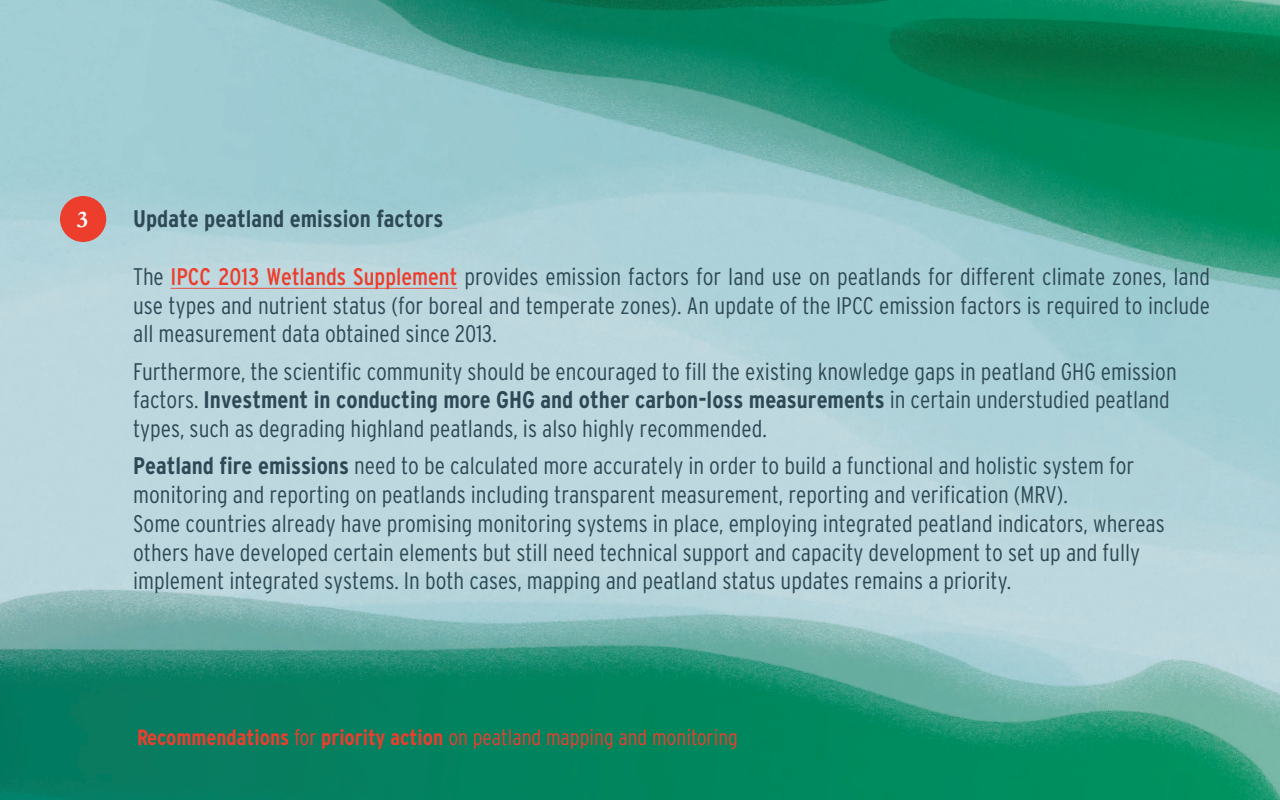
<style>
.page{position:relative;width:1280px;height:800px;background:#fff}
.page>*{position:absolute;margin:0;border:0;box-sizing:border-box;transform-origin:0 0}
.t1{font:300 24px/28.8px "Interstate Condensed";color:#2e4956}
.t2{font:700 24px "Interstate Condensed";color:#2e4956}
.t3{font:700 24px "Garamond";color:#fff}
.t4{font:300 22px "Interstate Condensed";color:#ec3d2d}
.s1{font-weight:400;color:#ec3d2d}
.s2{font-weight:700}
</style>
<div class="page">
<img style="left:0;top:0;width:1280px;height:800px">
<div style="left:60px;top:196px;width:46px;height:46px;background:#ec3d2d;border-radius:50%"></div>
<hr style="left:171px;top:288px;width:286px;height:1px;background:#ec3d2d">
<p class="t3" style="left:77px;top:203px;width:13px">3</p>
<p class="t2" style="left:133px;top:206px;width:312px">Update peatland emission factors</p>
<p class="t1" style="left:133px;top:262px;width:1079px;text-align:justify">The <span class="s1">IPCC 2013 Wetlands Supplement</span> provides emission factors for land use on peatlands for different climate zones, land use types and nutrient status (for boreal and temperate zones). An update of the IPCC emission factors is required to include all measurement data obtained since 2013.</p>
<p class="t1" style="left:133px;top:357px;width:1045px">Furthermore, the scientific community should be encouraged to fill the existing knowledge gaps in peatland GHG emission factors. <span class="s2">Investment in conducting more GHG and other carbon-loss measurements</span> in certain understudied peatland types, such as degrading highland peatlands, is also highly recommended.</p>
<p class="t1" style="left:133px;top:451px;width:1033px"><span class="s2">Peatland fire emissions</span> need to be calculated more accurately in order to build a functional and holistic system for monitoring and reporting on peatlands including transparent measurement, reporting and verification (MRV).<br>Some countries already have promising monitoring systems in place, employing integrated peatland indicators, whereas others have developed certain elements but still need technical support and capacity development to set up and fully implement integrated systems. In both cases, mapping and peatland status updates remains a priority.</p>
<p class="t4" style="left:137px;top:725px;width:602px"><span class="s2">Recommendations</span> for <span class="s2">priority action</span> on peatland mapping and monitoring</p>
</div>
